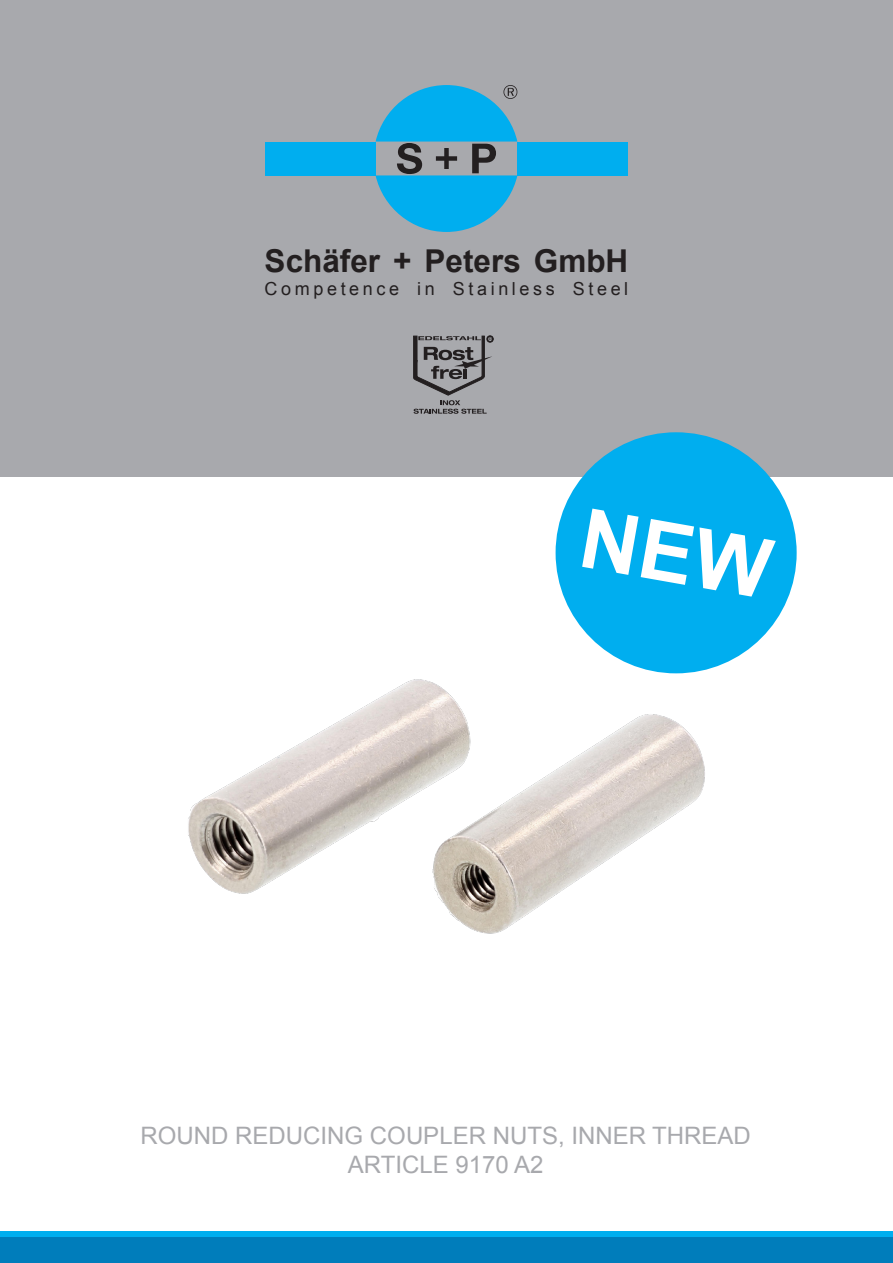
<style>
.page{position:relative;width:893px;height:1263px;background:#fff}
.page>*{position:absolute;margin:0;border:0;box-sizing:border-box;transform-origin:0 0}
.t1{font:700 31.5px "Arial";color:#231f20}
.t2{font:24px "Arial";color:#a8a9ad}
.t3{font:18px "Arial";letter-spacing:.2em;color:#231f20}
</style>
<div class="page">
<img style="left:15px;top:476px;width:863px;height:458px">
<div style="left:0;top:0;width:893px;height:476px;background:#a8a9ad"></div>
<div style="left:265px;top:142px;width:111px;height:33px;background:#00aeef"></div>
<div style="left:517px;top:142px;width:111px;height:33px;background:#00aeef"></div>
<svg style="left:376px;top:85px;width:141px;height:147px"></svg>
<svg style="left:414px;top:336px;width:79px;height:78px"></svg>
<div style="left:0;top:1231px;width:893px;height:6px;background:#00aeef"></div>
<div style="left:0;top:1237px;width:893px;height:26px;background:#007dbb"></div>
<div style="left:556px;top:432px;width:241px;height:241px;background:#00aeef;border-radius:50%"></div>
<p class="t1" style="left:265px;top:240px;width:365px">Schäfer + Peters GmbH</p>
<p class="t3" style="left:265px;top:277px;width:365px">Competence in Stainless Steel</p>
<p class="t2" style="left:141px;top:1119px;width:612px">ROUND REDUCING COUPLER NUTS, INNER THREAD</p>
<p class="t2" style="left:348px;top:1148px;width:197px">ARTICLE 9170 A2</p>
</div>
